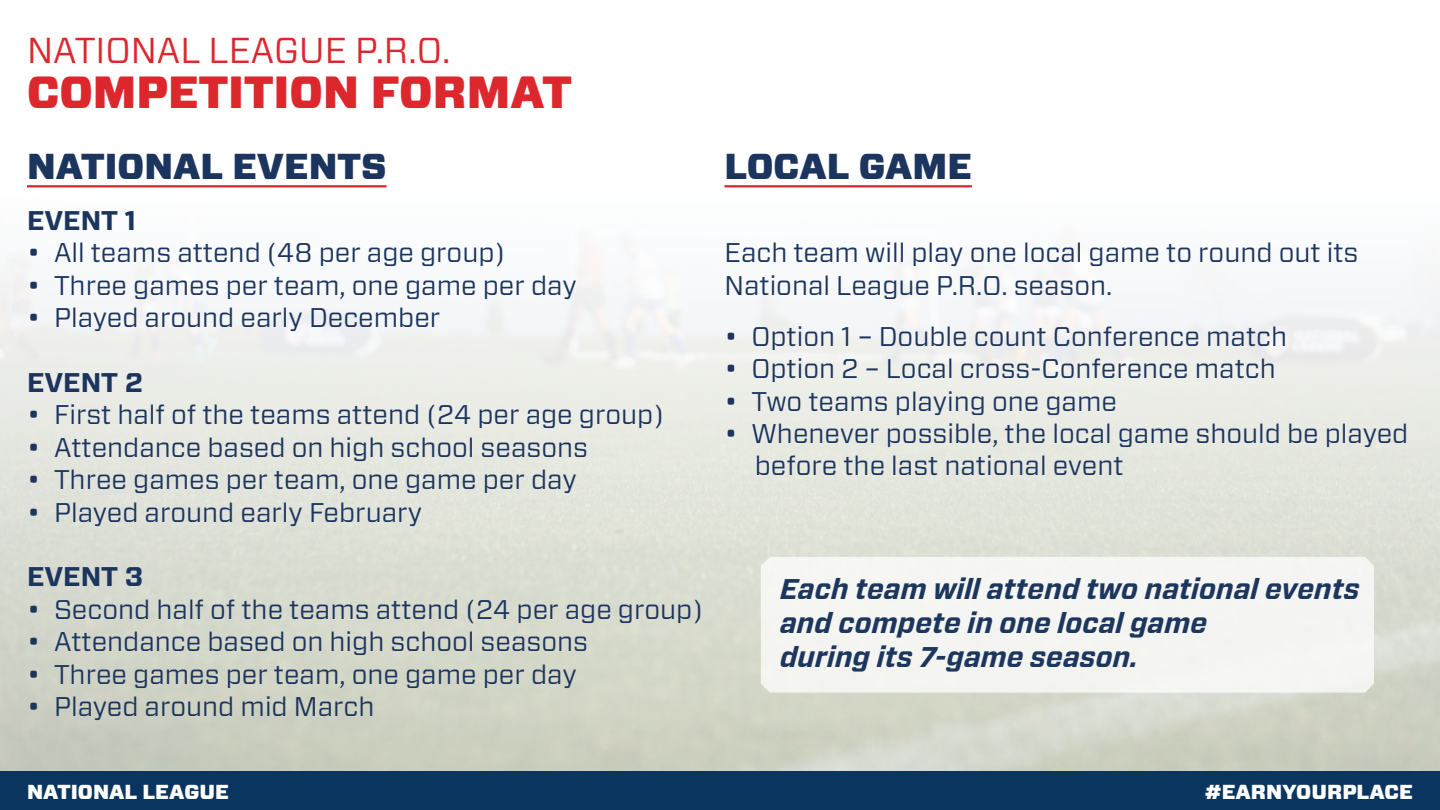
<style>
.page{position:relative;width:1440px;height:810px;background:#fff}
.page>*{position:absolute;margin:0;border:0;box-sizing:border-box;transform-origin:0 0}
.t1{font:900 45px "Forza";color:#dc272d}
.t2{font:900 36px "Forza";color:#1c355e}
.t3{font:36px "Forza";color:#dc272d}
.t4{font:italic 700 28.5px "Forza";color:#1c365e}
.t5{font:27px/32.4px "Forza";color:#1c355e}
.t6{font:700 27px "Forza";color:#1c355e}
.t7{font:900 20.25px "Forza";color:#fff}
</style>
<div class="page">
<img style="left:0;top:187px;width:1440px;height:585px">
<hr style="left:27px;top:185px;width:360px;height:2px;background:#dc272d">
<hr style="left:724px;top:185px;width:248px;height:2px;background:#dc272d">
<div style="left:761px;top:557px;width:613px;height:136px;background:#f4f5f2"></div>
<div style="left:0;top:772px;width:1440px;height:38px;background:#0a355e"></div>
<p class="t3" style="left:27px;top:26px;width:425px">NATIONAL LEAGUE P.R.O.</p>
<p class="t1" style="left:27px;top:62px;width:546px">COMPETITION FORMAT</p>
<p class="t2" style="left:27px;top:142px;width:361px">NATIONAL EVENTS</p>
<p class="t6" style="left:27px;top:202px;width:111px">EVENT 1</p>
<p class="t5" style="left:27px;top:236px;width:480px">• All teams attend (48 per age group)</p>
<p class="t5" style="left:27px;top:269px;width:551px">• Three games per team, one game per day</p>
<p class="t5" style="left:27px;top:301px;width:415px">• Played around early December</p>
<p class="t6" style="left:27px;top:364px;width:117px">EVENT 2</p>
<p class="t5" style="left:27px;top:398px;width:638px">• First half of the teams attend (24 per age group)</p>
<p class="t5" style="left:27px;top:431px;width:563px">• Attendance based on high school seasons</p>
<p class="t5" style="left:27px;top:463px;width:551px">• Three games per team, one game per day</p>
<p class="t5" style="left:27px;top:496px;width:397px">• Played around early February</p>
<p class="t6" style="left:27px;top:559px;width:118px">EVENT 3</p>
<p class="t5" style="left:27px;top:593px;width:677px">• Second half of the teams attend (24 per age group)</p>
<p class="t5" style="left:27px;top:625px;width:563px">• Attendance based on high school seasons</p>
<p class="t5" style="left:27px;top:658px;width:551px">• Three games per team, one game per day</p>
<p class="t5" style="left:27px;top:690px;width:349px">• Played around mid March</p>
<p class="t2" style="left:724px;top:142px;width:249px">LOCAL GAME</p>
<p class="t5" style="left:724px;top:236px;width:635px">Each team will play one local game to round out its<br>National League P.R.O. season.</p>
<p class="t5" style="left:725px;top:320px;width:564px">• Option 1 – Double count Conference match</p>
<p class="t5" style="left:725px;top:352px;width:553px">• Option 2 – Local cross-Conference match</p>
<p class="t5" style="left:725px;top:385px;width:394px">• Two teams playing one game</p>
<p class="t5" style="left:755px;top:417px;width:655px;text-indent:-30px">• Whenever possible, the local game should be played before the last national event</p>
<p class="t4" style="left:780px;top:570px;width:581px">Each team will attend two national events</p>
<p class="t4" style="left:780px;top:604px;width:429px">and compete in one local game</p>
<p class="t4" style="left:780px;top:638px;width:359px">during its 7-game season.</p>
<p class="t7" style="left:27px;top:779px;width:203px">NATIONAL LEAGUE</p>
<p class="t7" style="left:1205px;top:779px;width:210px">#EARNYOURPLACE</p>
</div>
